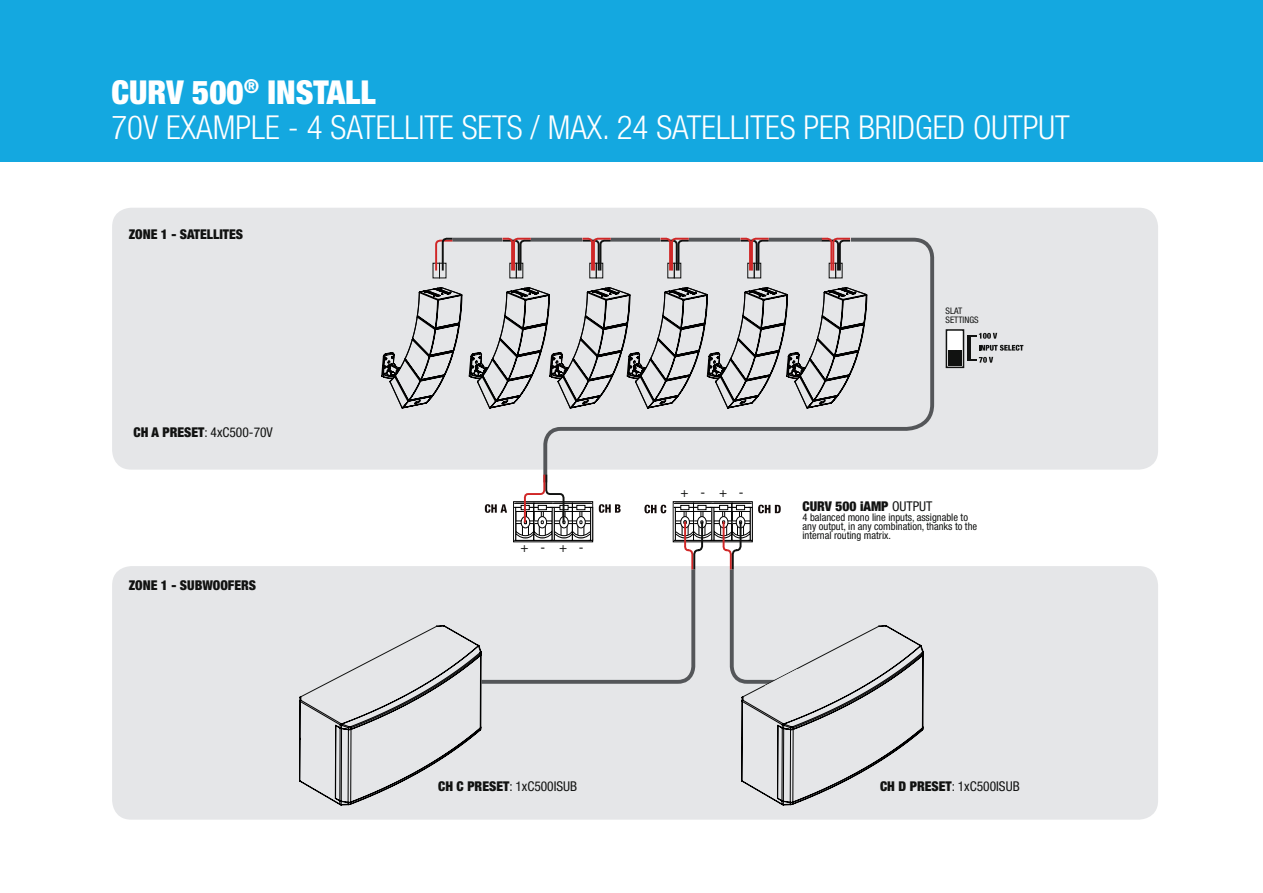
<style>
.page{position:relative;width:1263px;height:893px;background:#fff}
.page>*{position:absolute;margin:0;border:0;box-sizing:border-box;transform-origin:0 0}
.t1{font:300 condensed 33px/34.5px "Helvetica Neue LT Pro";color:#fff}
.t2{font:condensed 13.5px "Helvetica Neue LT Std";color:#111211}
.t3{font:900 condensed 13.5px "Helvetica Neue LT Std";color:#111211}
.t4{font:condensed 10.5px/9.4px "Helvetica Neue LT Std";color:#111211}
.t5{font:condensed 9px/9px "Helvetica Neue LT Std";color:#111211}
.s1{font-weight:900}
.s2{font-weight:400}
</style>
<div class="page">
<div style="left:112px;top:208px;width:1046px;height:262px;background:#e5e6e8;border-radius:19px"></div>
<svg style="left:454px;top:237px;width:481px;height:236px"></svg>
<div style="left:112px;top:566px;width:1046px;height:254px;background:#e5e6e8;border-radius:19px"></div>
<div style="left:0;top:0;width:1263px;height:161px;background:#14a8e0"></div>
<svg style="left:299px;top:473px;width:624px;height:332px"></svg>
<div style="left:829px;top:263px;width:7px;height:15px;border:1px solid #111211"></div>
<div style="left:433px;top:263px;width:7px;height:15px;border:1px solid #111211"></div>
<svg style="left:820px;top:237px;width:32px;height:35px"></svg>
<div style="left:754px;top:263px;width:7px;height:15px;border:1px solid #111211"></div>
<div style="left:596px;top:263px;width:7px;height:15px;border:1px solid #111211"></div>
<div style="left:747px;top:263px;width:8px;height:15px;border:1px solid #111211"></div>
<div style="left:667px;top:263px;width:8px;height:15px;border:1px solid #111211"></div>
<div style="left:589px;top:263px;width:8px;height:15px;border:1px solid #111211"></div>
<div style="left:509px;top:263px;width:8px;height:15px;border:1px solid #111211"></div>
<svg style="left:738px;top:237px;width:33px;height:35px"></svg>
<svg style="left:658px;top:237px;width:33px;height:35px"></svg>
<svg style="left:580px;top:237px;width:33px;height:35px"></svg>
<svg style="left:501px;top:237px;width:32px;height:35px"></svg>
<svg style="left:434px;top:237px;width:20px;height:35px"></svg>
<svg style="left:381px;top:287px;width:81px;height:121px"></svg>
<svg style="left:469px;top:287px;width:398px;height:121px"></svg>
<svg style="left:979px;top:345px;width:44px;height:6px"></svg>
<hr style="left:968px;top:335px;width:3px;height:26px;background:#111211">
<svg style="left:971px;top:333px;width:26px;height:6px"></svg>
<svg style="left:971px;top:357px;width:22px;height:6px"></svg>
<div style="left:946px;top:330px;width:17px;height:37px;background:#fff"></div>
<div style="left:946px;top:329px;width:18px;height:39px;border:2px solid #111211"></div>
<div style="left:948px;top:350px;width:14px;height:16px;background:#111211"></div>
<h1 class="t1" style="left:111px;top:75px;width:960px"><span class="s1">CURV 500</span><sup>®</sup> <span class="s1">INSTALL<br></span>70V EXAMPLE - 4 SATELLITE SETS / MAX. 24 SATELLITES PER BRIDGED OUTPUT</h1>
<p class="t3" style="left:129px;top:226px;width:116px">ZONE 1 - SATELLITES</p>
<p class="t2" style="left:134px;top:425px;width:141px"><span class="s1">CH A PRESET</span>: 4xC500-70V</p>
<p class="t3" style="left:129px;top:577px;width:129px">ZONE 1 - SUBWOOFERS</p>
<p class="t2" style="left:520px;top:540px;width:65px">+- +-</p>
<p class="t5" style="left:945px;top:306px;width:35px">SLAT<br>SETTINGS</p>
<p class="t2" style="left:680px;top:485px;width:65px">+- +-</p>
<p class="t3" style="left:802px;top:498px;width:132px">CURV 500 iAMP <span class="s2">OUTPUT</span></p>
<p class="t4" style="left:802px;top:512px;width:176px">4 balanced mono line inputs, assignable to any output, in any combination, thanks to the internal routing matrix.</p>
<p class="t2" style="left:438px;top:778px;width:141px"><span class="s1">CH C PRESET</span>: 1xC500ISUB</p>
<p class="t2" style="left:880px;top:778px;width:141px"><span class="s1">CH D PRESET</span>: 1xC500ISUB</p>
</div>
